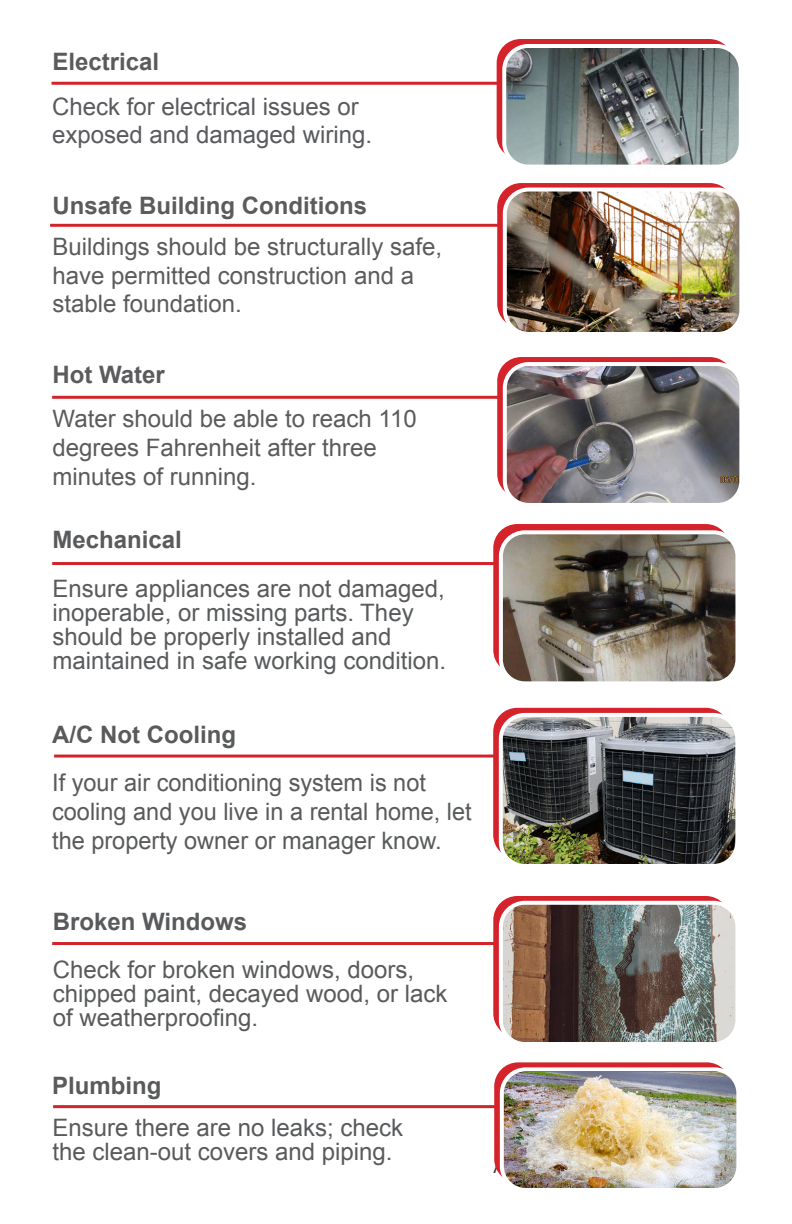
<style>
.page{position:relative;width:792px;height:1224px;background:#fff}
.page>*{position:absolute;margin:0;border:0;box-sizing:border-box;transform-origin:0 0}
.t1{font:24px/24px "Arial";color:#585a5c}
.t2{font:24px/28.8px "Arial";color:#5b5b5d}
.t3{font:24px/28.8px "Arial";color:#595a5d}
.t4{font:700 24px "Arial";color:#585a5c}
.t5{font:700 24px "Arial";color:#5b5b5d}
</style>
<div class="page">
<div style="left:497px;top:39px;width:236px;height:121px;background:#d5232b;border-radius:24px"></div>
<svg style="left:497px;top:183px;width:237px;height:145px;background:#d8353d"></svg>
<div style="left:497px;top:357px;width:237px;height:141px;background:#d5232b;border-radius:24px"></div>
<div style="left:493px;top:524px;width:237px;height:150px;background:#d5232b;border-radius:24px"></div>
<div style="left:493px;top:708px;width:237px;height:151px;background:linear-gradient(to right,#d62830,#d72d34);border-radius:24px"></div>
<svg style="left:493px;top:896px;width:237px;height:141px;background:#d72e35"></svg>
<div style="left:494px;top:1062px;width:237px;height:121px;background:#d5232b;border-radius:24px"></div>
<hr style="left:52px;top:82px;width:610px;height:3px;background:#d1232a">
<img style="left:507px;top:49px;width:231px;height:115px">
<div style="left:502px;top:44px;width:241px;height:125px;border:4px solid #fff;border-radius:24px"></div>
<hr style="left:50px;top:224px;width:611px;height:3px;background:#d1232a">
<img style="left:505px;top:190px;width:233px;height:141px">
<div style="left:503px;top:188px;width:240px;height:148px;border:4px solid #fff;border-radius:24px"></div>
<hr style="left:52px;top:396px;width:611px;height:3px;background:#d1232a">
<img style="left:508px;top:367px;width:230px;height:135px">
<div style="left:503px;top:362px;width:240px;height:145px;border:4px solid #fff;border-radius:24px"></div>
<hr style="left:52px;top:562px;width:611px;height:3px;background:#d1232a">
<img style="left:504px;top:535px;width:230px;height:145px">
<div style="left:499px;top:530px;width:240px;height:155px;border:4px solid #fff;border-radius:24px"></div>
<hr style="left:54px;top:755px;width:611px;height:3px;background:#d1232a">
<img style="left:501px;top:715px;width:233px;height:148px">
<div style="left:499px;top:713px;width:240px;height:155px;border:4px solid #fff;border-radius:24px"></div>
<hr style="left:52px;top:942px;width:461px;height:3px;background:#d1232a">
<img style="left:501px;top:903px;width:233px;height:138px">
<div style="left:499px;top:901px;width:240px;height:145px;border:4px solid #fff;border-radius:24px"></div>
<hr style="left:53px;top:1105px;width:611px;height:3px;background:#d1232a">
<img style="left:505px;top:1072px;width:230px;height:115px">
<div style="left:500px;top:1067px;width:240px;height:125px;border:4px solid #fff;border-radius:24px"></div>
<p class="t5" style="left:52px;top:46px;width:108px">Electrical</p>
<p class="t3" style="left:52px;top:92px;width:322px">Check for electrical issues or exposed and damaged wiring.</p>
<p class="t5" style="left:52px;top:190px;width:316px">Unsafe Building Conditions</p>
<p class="t2" style="left:53px;top:232px;width:391px">Buildings should be structurally safe, have permitted construction and a stable foundation.</p>
<p class="t5" style="left:52px;top:359px;width:114px">Hot Water</p>
<p class="t2" style="left:53px;top:405px;width:366px">Water should be able to reach 110 degrees Fahrenheit after three minutes of running.</p>
<p class="t4" style="left:52px;top:524px;width:131px">Mechanical</p>
<p class="t1" style="left:53px;top:577px;width:395px">Ensure appliances are not damaged, inoperable, or missing parts. They should be properly installed and maintained in safe working condition.</p>
<p class="t4" style="left:52px;top:719px;width:185px">A/C Not Cooling</p>
<p class="t1" style="left:52px;top:769px;width:421px;line-height:28.8px">If your air conditioning system is not cooling and you live in a rental home, let the property owner or manager know.</p>
<p class="t4" style="left:53px;top:905px;width:196px">Broken Windows</p>
<p class="t1" style="left:53px;top:958px;width:396px">Check for broken windows, doors, chipped paint, decayed wood, or lack of weatherproofing.</p>
<p class="t4" style="left:52px;top:1070px;width:111px">Plumbing</p>
<p class="t1" style="left:52px;top:1116px;width:352px">Ensure there are no leaks; check the clean-out covers and piping.</p>
</div>
